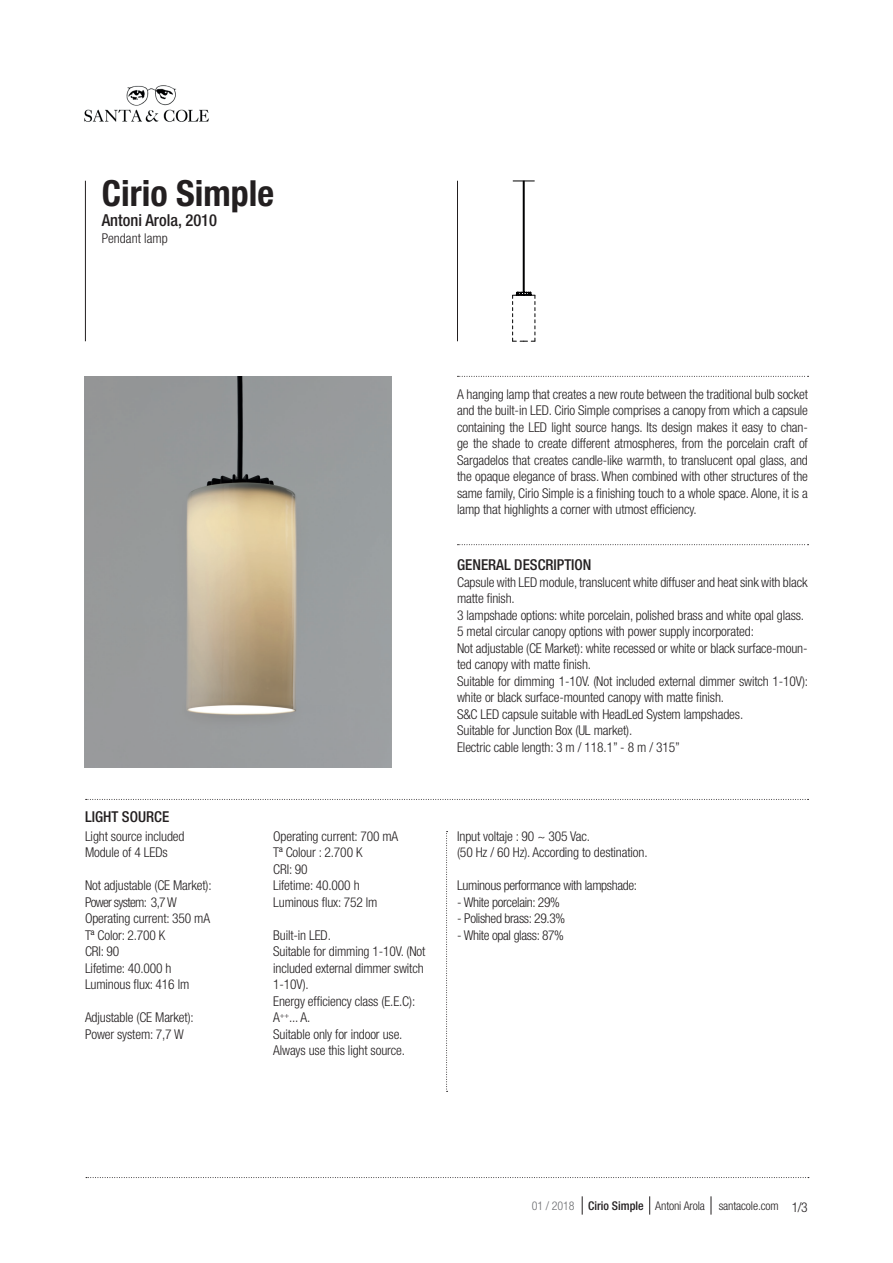
<style>
.page{position:relative;width:893px;height:1263px;background:#fff}
.page>*{position:absolute;margin:0;border:0;box-sizing:border-box;transform-origin:0 0}
.t1{font:700 condensed 36px "Helvetica Neue LT Std";color:#231f20}
.t2{font:500 condensed 16.5px "Helvetica Neue LT Std";color:#231f20}
.t3{font:500 condensed 15px "Helvetica Neue LT Std";color:#231f20}
.t4{font:300 condensed 13.5px/16.5px "Helvetica Neue LT Std";letter-spacing:-.01em;color:#231f20}
.t5{font:300 condensed 12px "Helvetica Neue LT Std";letter-spacing:-.01em;color:#231f20}
.s1{color:#6c6d70}
.s2{font-weight:500}
.s3{font-size:13.5px}
</style>
<div class="page">
<hr style="left:457px;top:181px;width:1px;height:160px;background:#231f20">
<hr style="left:85px;top:181px;width:1px;height:160px;background:#231f20">
<img style="left:85px;top:377px;width:306px;height:390px">
<svg style="left:457px;top:376px;width:351px;height:1px"></svg>
<svg style="left:86px;top:799px;width:722px;height:1px"></svg>
<svg style="left:457px;top:544px;width:351px;height:1px"></svg>
<svg style="left:446px;top:831px;width:2px;height:261px"></svg>
<svg style="left:86px;top:1177px;width:723px;height:1px"></svg>
<svg style="left:711px;top:1196px;width:1px;height:18px"></svg>
<svg style="left:649px;top:1196px;width:1px;height:18px"></svg>
<svg style="left:582px;top:1196px;width:1px;height:18px"></svg>
<img style="left:84px;top:85px;width:125px;height:37px">
<svg style="left:512px;top:181px;width:24px;height:161px"></svg>
<h1 class="t1" style="left:102px;top:172px;width:174px">Cirio Simple</h1>
<p class="t2" style="left:102px;top:211px;width:117px">Antoni Arola, 2010</p>
<p class="t4" style="left:102px;top:230px;width:67px">Pendant lamp</p>
<p class="t3" style="left:85px;top:808px;width:86px">LIGHT SOURCE</p>
<p class="t4" style="left:85px;top:828px;width:101px">Light source included<br>Module of 4 LEDs</p>
<p class="t4" style="left:85px;top:877px;width:128px">Not adjustable (CE Market):<br>Power system: 3,7 W<br>Operating current: 350 mA<br>Tª Color: 2.700 K<br>CRI: 90<br>Lifetime: 40.000 h<br>Luminous flux: 416 lm</p>
<p class="t4" style="left:85px;top:1009px;width:110px">Adjustable (CE Market):<br>Power system: 7,7 W</p>
<p class="t4" style="left:273px;top:828px;width:127px">Operating current: 700 mA<br>Tª Colour : 2.700 K<br>CRI: 90<br>Lifetime: 40.000 h<br>Luminous flux: 752 lm</p>
<p class="t4" style="left:273px;top:927px;width:154px">Built-in LED.<br>Suitable for dimming 1-10V. (Not included external dimmer switch<br>1-10V).<br>Energy efficiency class (E.E.C):<br>A<sup>++</sup>... A.<br>Suitable only for indoor use.<br>Always use this light source.</p>
<p class="t4" style="left:457px;top:386px;width:352px;text-align:justify">A hanging lamp that creates a new route between the traditional bulb socket and the built-in LED. Cirio Simple comprises a canopy from which a capsule containing the LED light source hangs. Its design makes it easy to chan&shy;ge the shade to create different atmospheres, from the porcelain craft of Sargadelos that creates candle-like warmth, to translucent opal glass, and the opaque elegance of brass. When combined with other structures of the same family, Cirio Simple is a finishing touch to a whole space. Alone, it is a lamp that highlights a corner with utmost efficiency.</p>
<p class="t3" style="left:457px;top:556px;width:136px">GENERAL DESCRIPTION</p>
<p class="t4" style="left:457px;top:574px;width:353px">Capsule with LED module, translucent white diffuser and heat sink with black matte finish.<br>3 lampshade options: white porcelain, polished brass and white opal glass.<br>5 metal circular canopy options with power supply incorporated:<br>Not adjustable (CE Market): white recessed or white or black surface-moun&shy;ted canopy with matte finish.<br>Suitable for dimming 1-10V. (Not included external dimmer switch 1-10V): white or black surface-mounted canopy with matte finish.<br>S&amp;C LED capsule suitable with HeadLed System lampshades.<br>Suitable for Junction Box (UL market).<br>Electric cable length: 3 m / 118.1” - 8 m / 315”</p>
<p class="t4" style="left:457px;top:828px;width:192px">Input voltaje : 90 ~ 305 Vac.<br>(50 Hz / 60 Hz). According to destination.</p>
<p class="t4" style="left:457px;top:877px;width:182px">Luminous performance with lampshade:</p>
<p class="t4" style="left:457px;top:894px;width:104px">- White porcelain: 29%</p>
<p class="t4" style="left:457px;top:910px;width:110px">- Polished brass: 29.3%</p>
<p class="t4" style="left:457px;top:927px;width:108px">- White opal glass: 87%</p>
<p class="t5" style="left:532px;top:1199px;width:277px"><span class="s1">01 / 2018</span> <span class="s2">Cirio Simple</span> Antoni Arola santacole.com <span class="s3">1/3</span></p>
</div>
